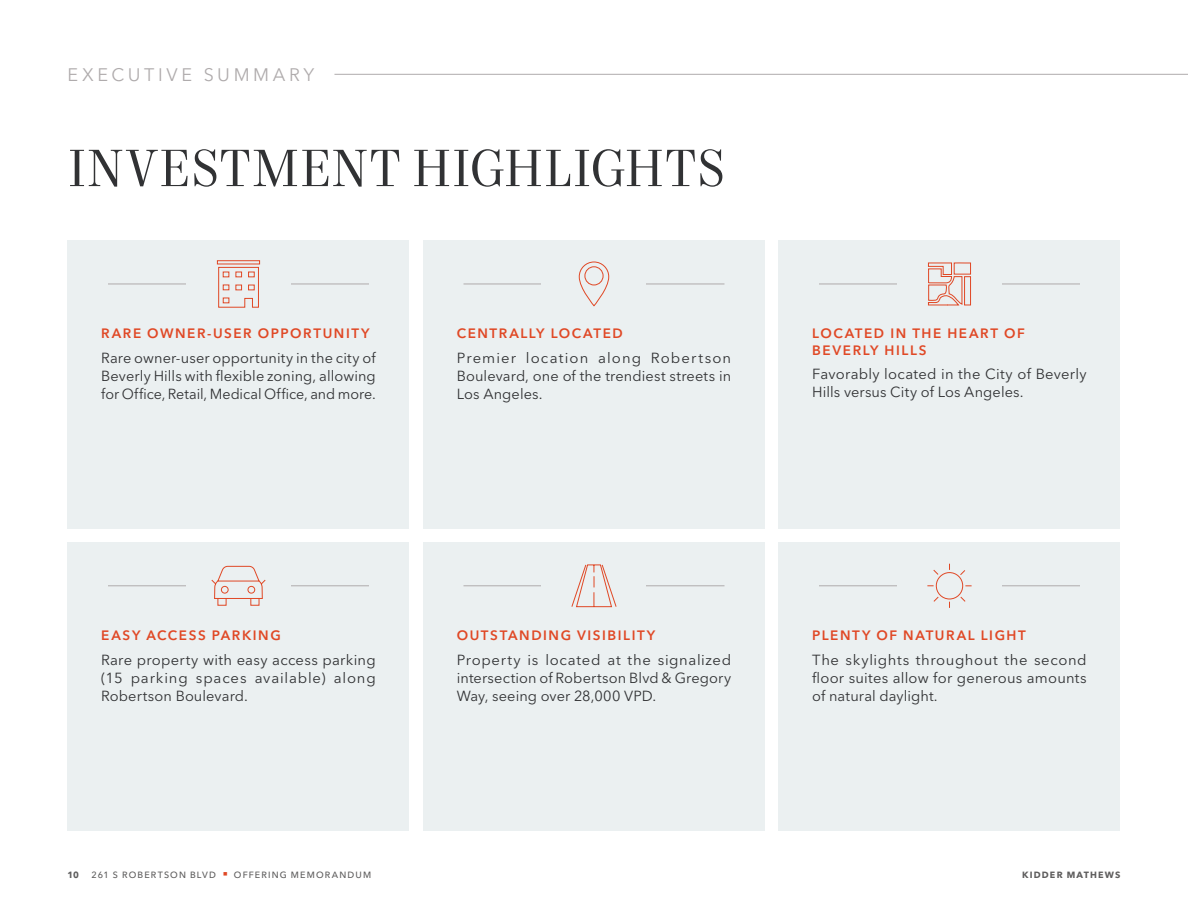
<style>
.page{position:relative;width:1188px;height:918px;background:#fff}
.page>*{position:absolute;margin:0;border:0;box-sizing:border-box;transform-origin:0 0}
.Headline_-_Level_1_-_Charcoal_2023{font:52.5px "Mort Modern 08";color:#313234}
.Section_Identifier_-_Sterling_2023{font:18px "Avenir Next LT Pro";letter-spacing:.2em;color:#afabac}
.Body_Copy_-_Charcoal_2023{font:14.55px/18px "Avenir Next LT Pro";letter-spacing:.01em;color:#313234;text-align:justify}
.Subhead_-_Level_1_-_Orange_2023{font:600 13.5px/16.5px "Avenir Next LT Pro";letter-spacing:.115em;color:#e04825}
.t1{font:500 9px "Avenir Next LT Pro";letter-spacing:.13em;color:#5e5d5d}
.t2{font:700 9px "Avenir Next LT Pro";letter-spacing:.13em;color:#5e5d5d}
.s1{color:#e04825}
</style>
<div class="page">
<div style="left:68px;top:240px;width:342px;height:288px;background:#ebf0f1"></div>
<div style="left:68px;top:542px;width:342px;height:288px;background:#ebf0f1"></div>
<hr style="left:108px;top:585px;width:261px;height:1px;background:#afabac">
<div style="left:186px;top:562px;width:105px;height:47px;background:#ebf0f1"></div>
<svg style="left:211px;top:565px;width:55px;height:41px"></svg>
<hr style="left:108px;top:284px;width:261px;height:1px;background:#afabac">
<div style="left:186px;top:260px;width:105px;height:48px;background:#ebf0f1"></div>
<div style="left:423px;top:542px;width:342px;height:288px;background:#ebf0f1"></div>
<div style="left:778px;top:542px;width:342px;height:288px;background:#ebf0f1"></div>
<div style="left:423px;top:240px;width:342px;height:288px;background:#ebf0f1"></div>
<div style="left:778px;top:240px;width:342px;height:288px;background:#ebf0f1"></div>
<hr style="left:464px;top:585px;width:260px;height:1px;background:#afabac">
<div style="left:542px;top:562px;width:104px;height:47px;background:#ebf0f1"></div>
<svg style="left:571px;top:564px;width:46px;height:44px"></svg>
<hr style="left:819px;top:585px;width:261px;height:1px;background:#afabac">
<div style="left:897px;top:562px;width:105px;height:47px;background:#ebf0f1"></div>
<svg style="left:927px;top:563px;width:45px;height:45px"></svg>
<hr style="left:464px;top:284px;width:260px;height:1px;background:#afabac">
<div style="left:542px;top:260px;width:104px;height:48px;background:#ebf0f1"></div>
<svg style="left:579px;top:261px;width:30px;height:45px"></svg>
<hr style="left:819px;top:284px;width:261px;height:1px;background:#afabac">
<div style="left:897px;top:260px;width:105px;height:48px;background:#ebf0f1"></div>
<svg style="left:928px;top:262px;width:43px;height:44px"></svg>
<svg style="left:217px;top:260px;width:43px;height:48px"></svg>
<hr style="left:334px;top:74px;width:854px;height:1px;background:#afabac">
<p class="Section_Identifier_-_Sterling_2023" style="left:68px;top:64px;width:248px">EXECUTIVE SUMMARY</p>
<p class="Headline_-_Level_1_-_Charcoal_2023" style="left:68px;top:137px;width:660px">INVESTMENT HIGHLIGHTS</p>
<p class="Subhead_-_Level_1_-_Orange_2023" style="left:101px;top:325px;width:270px">RARE OWNER-USER OPPORTUNITY</p>
<p class="Body_Copy_-_Charcoal_2023" style="left:101px;top:349px;width:276px">Rare owner-user opportunity in the city of Beverly Hills with flexible zoning, allowing for Office, Retail, Medical Office, and more.</p>
<p class="Subhead_-_Level_1_-_Orange_2023" style="left:457px;top:325px;width:168px">CENTRALLY LOCATED</p>
<p class="Body_Copy_-_Charcoal_2023" style="left:457px;top:349px;width:276px">Premier location along Robertson Boulevard, one of the trendiest streets in Los Angeles.</p>
<p class="Subhead_-_Level_1_-_Orange_2023" style="left:812px;top:325px;width:214px">LOCATED IN THE HEART OF<br>BEVERLY HILLS</p>
<p class="Body_Copy_-_Charcoal_2023" style="left:812px;top:365px;width:276px">Favorably located in the City of Beverly<br>Hills versus City of Los Angeles.</p>
<p class="Subhead_-_Level_1_-_Orange_2023" style="left:101px;top:627px;width:181px">EASY ACCESS PARKING</p>
<p class="Body_Copy_-_Charcoal_2023" style="left:101px;top:650px;width:276px">Rare property with easy access parking (15 parking spaces available) along Robertson Boulevard.</p>
<p class="Subhead_-_Level_1_-_Orange_2023" style="left:457px;top:627px;width:200px">OUTSTANDING VISIBILITY</p>
<p class="Body_Copy_-_Charcoal_2023" style="left:457px;top:650px;width:276px">Property is located at the signalized intersection of Robertson Blvd &amp; Gregory Way, seeing over 28,000 VPD.</p>
<p class="Subhead_-_Level_1_-_Orange_2023" style="left:812px;top:627px;width:215px">PLENTY OF NATURAL LIGHT</p>
<p class="Body_Copy_-_Charcoal_2023" style="left:812px;top:650px;width:276px">The skylights throughout the second floor suites allow for generous amounts of natural daylight.</p>
<p class="t2" style="left:68px;top:869px;width:13px">10</p>
<p class="t1" style="left:92px;top:869px;width:281px">261 S ROBERTSON BLVD <span class="s1">■</span> OFFERING MEMORANDUM</p>
<p class="t2" style="left:1022px;top:869px;width:100px">KIDDER MATHEWS</p>
</div>
